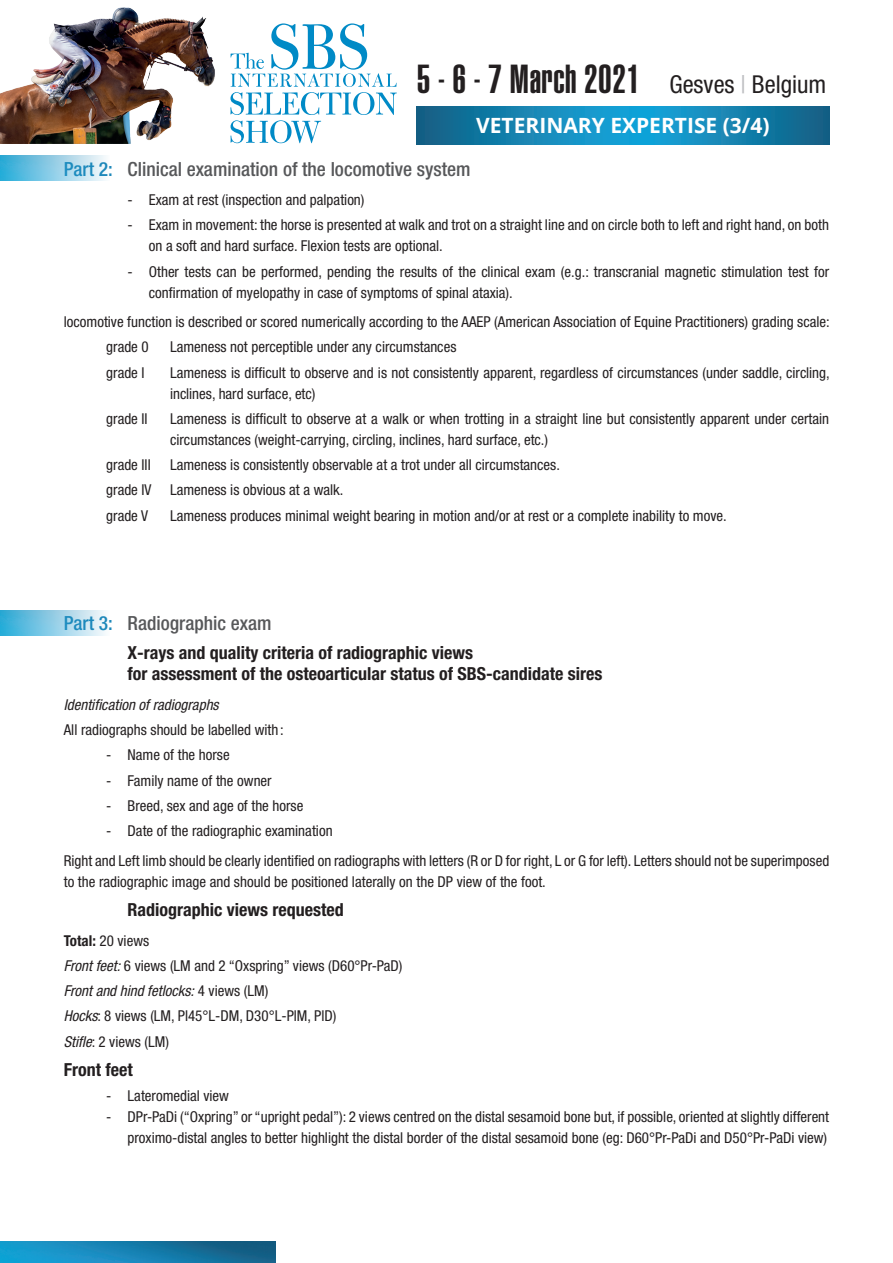
<style>
.page{position:relative;width:893px;height:1263px;background:#fff}
.page>*{position:absolute;margin:0;border:0;box-sizing:border-box;transform-origin:0 0}
.t1{font:39.9px "Helvetica LT Std Ultra Comp";letter-spacing:.01em;color:#231f20}
.t2{font:700 21px "Open Sans";color:#fff}
.t3{font:500 condensed 19.5px "Helvetica Neue LT Std";color:#57585a}
.t4{font:700 condensed 18px/21px "Helvetica Neue LT Std";color:#231f20}
.t5{font:condensed 15px/25.2px "Helvetica Neue LT Std";color:#231f20}
.t6{font:italic condensed 15px "Helvetica Neue LT Std";color:#231f20}
.s1{font-family:"Helvetica Neue LT Std";font-stretch:condensed;font-size:24.6px}
.s2{font-family:"Helvetica Neue LT Std";font-stretch:condensed;font-size:24.6px;color:#bcbdc0}
.s3{color:#1e88ba}
.s4{font-weight:700}
.s5{font-style:italic}
</style>
<div class="page">
<img style="left:0;top:1242px;width:275px;height:21px">
<svg style="left:417px;top:106px;width:412px;height:39px;background:#1483b1"></svg>
<img style="left:0;top:7px;width:215px;height:137px">
<svg style="left:230px;top:23px;width:167px;height:120px"></svg>
<img style="left:0;top:155px;width:106px;height:26px">
<img style="left:0;top:610px;width:106px;height:26px">
<h1 class="t1" style="left:417px;top:56px;width:411px">5 - 6 - 7 March 2021 <span class="s1">Gesves</span> <span class="s2">|</span> <span class="s1">Belgium</span></h1>
<h2 class="t2" style="left:476px;top:111px;width:295px">VETERINARY EXPERTISE (3/4)</h2>
<h3 class="t3" style="left:64px;top:157px;width:408px"><span class="s3">Part 2:</span> Clinical examination of the locomotive system</h3>
<p class="t5" style="left:128px;top:187px;width:238px">- Exam at rest (inspection and palpation)</p>
<p class="t5" style="left:149px;top:214px;width:682px;line-height:21px;text-indent:-21px">- Exam in movement: the horse is presented at walk and trot on a straight line and on circle both to left and right hand, on both on a soft and hard surface. Flexion tests are optional.</p>
<p class="t5" style="left:149px;top:261px;width:682px;line-height:21px;text-indent:-21px">- Other tests can be performed, pending the results of the clinical exam (e.g.: transcranial magnetic stimulation test for confirmation of myelopathy in case of symptoms of spinal ataxia).</p>
<p class="t5" style="left:106px;top:309px;width:725px;text-indent:-43px">locomotive function is described or scored numerically according to the AAEP (American Association of Equine Practitioners) grading scale: grade 0</p>
<p class="t5" style="left:170px;top:334px;width:288px">Lameness not perceptible under any circumstances</p>
<p class="t5" style="left:106px;top:359px;width:40px">grade I</p>
<p class="t5" style="left:170px;top:362px;width:661px;line-height:21px">Lameness is difficult to observe and is not consistently apparent, regardless of circumstances (under saddle, circling, inclines, hard surface, etc)</p>
<p class="t5" style="left:106px;top:406px;width:43px">grade II</p>
<p class="t5" style="left:170px;top:408px;width:661px;line-height:21px">Lameness is difficult to observe at a walk or when trotting in a straight line but consistently apparent under certain circumstances (weight-carrying, circling, inclines, hard surface, etc.)</p>
<p class="t5" style="left:106px;top:452px;width:46px">grade III</p>
<p class="t5" style="left:106px;top:452px;width:455px;text-indent:64px">Lameness is consistently observable at a trot under all circumstances. grade IV Lameness is obvious at a walk.<br>grade V</p>
<p class="t5" style="left:170px;top:502px;width:558px">Lameness produces minimal weight bearing in motion and/or at rest or a complete inability to move.</p>
<h3 class="t3" style="left:64px;top:611px;width:209px"><span class="s3">Part 3:</span> Radiographic exam</h3>
<p class="t4" style="left:128px;top:642px;width:476px">X-rays and quality criteria of radiographic views<br>for assessment of the osteoarticular status of SBS-candidate sires</p>
<p class="t6" style="left:64px;top:696px;width:156px">Identification of radiographs</p>
<p class="t5" style="left:64px;top:717px;width:221px">All radiographs should be labelled with :</p>
<p class="t5" style="left:106px;top:742px;width:125px">- Name of the horse</p>
<p class="t5" style="left:106px;top:768px;width:167px">- Family name of the owner</p>
<p class="t5" style="left:106px;top:793px;width:199px">- Breed, sex and age of the horse</p>
<p class="t5" style="left:64px;top:816px;width:767px;line-height:29.5px;text-indent:43px">- Date of the radiographic examination<br>Right and Left limb should be clearly identified on radiographs with letters (R or D for right, L or G for left). Letters should not be superimposed</p>
<p class="t5" style="left:64px;top:869px;width:484px">to the radiographic image and should be positioned laterally on the DP view of the foot.</p>
<p class="t4" style="left:128px;top:899px;width:218px">Radiographic views requested</p>
<p class="t5" style="left:64px;top:928px;width:340px"><span class="s4">Total:</span> 20 views<br><span class="s5">Front feet:</span> 6 views (LM and 2 “Oxspring” views (D60°Pr-PaD)<br><span class="s5">Front and hind fetlocks:</span> 4 views (LM)<br><span class="s5">Hocks</span>: 8 views (LM, Pl45°L-DM, D30°L-PlM, PlD)<br><span class="s5">Stifle</span>: 2 views (LM)</p>
<p class="t4" style="left:64px;top:1059px;width:70px">Front feet</p>
<p class="t5" style="left:106px;top:1083px;width:124px">- Lateromedial view</p>
<p class="t5" style="left:106px;top:1106px;width:724px;line-height:21px;text-align:right">- DPr-PaDi (“Oxpring” or “upright pedal”): 2 views centred on the distal sesamoid bone but, if possible, oriented at slightly different proximo-distal angles to better highlight the distal border of the distal sesamoid bone (eg: D60°Pr-PaDi and D50°Pr-PaDi view)</p>
</div>
